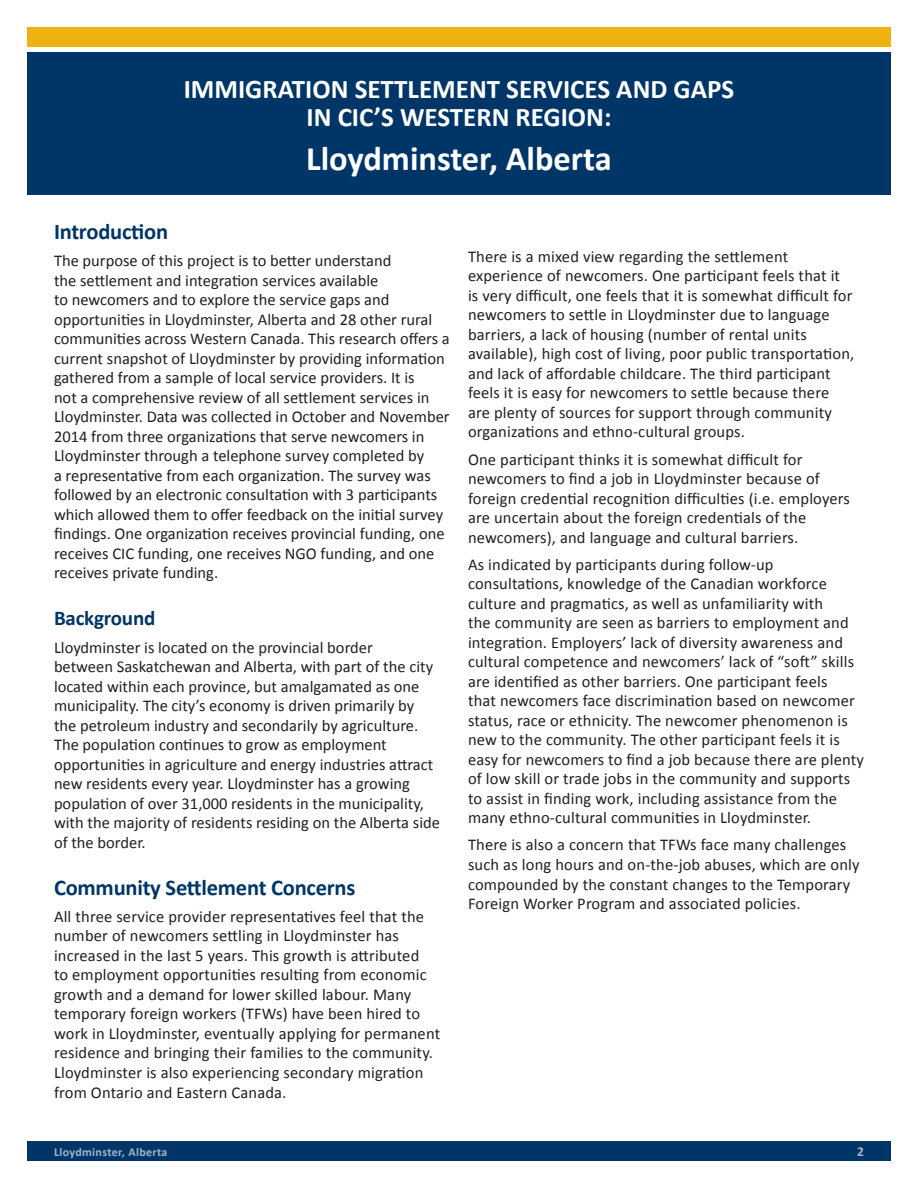
<style>
.page{position:relative;width:918px;height:1188px;background:#fff}
.page>*{position:absolute;margin:0;border:0;box-sizing:border-box;transform-origin:0 0}
.t1{font:700 34.5px "Calibri";color:#fff}
.t2{font:700 27px/28.5px "Calibri";color:#fff;text-align:center}
.t3{font:700 22.5px "Calibri";letter-spacing:-.01em;color:#003667}
.t4{font:700 21px "Calibri";letter-spacing:-.01em;color:#003667}
.t5{font:16.5px/19.5px "Calibri";color:#231f20}
.t6{font:700 13.5px "Calibri";color:#a3b3cd}
.t7{font:700 12px "Calibri";letter-spacing:.03em;color:#a3b3cd}
</style>
<div class="page">
<div style="left:27px;top:52px;width:864px;height:143px;background:#003667"></div>
<div style="left:27px;top:27px;width:864px;height:19px;background:#efb211"></div>
<div style="left:27px;top:1142px;width:864px;height:19px;background:#003667"></div>
<h2 class="t2" style="left:184px;top:75px;width:552px">IMMIGRATION SETTLEMENT SERVICES AND GAPS<br>IN CIC’S WESTERN REGION:</h2>
<h1 class="t1" style="left:306px;top:137px;width:307px">Lloydminster, Alberta</h1>
<h3 class="t3" style="left:54px;top:217px;width:116px">Introduction</h3>
<p class="t5" style="left:54px;top:251px;width:397px">The purpose of this project is to better understand<br>the settlement and integration services available<br>to newcomers and to explore the service gaps and opportunities in Lloydminster, Alberta and 28 other rural communities across Western Canada. This research offers a current snapshot of Lloydminster by providing information gathered from a sample of local service providers. It is<br>not a comprehensive review of all settlement services in Lloydminster. Data was collected in October and November 2014 from three organizations that serve newcomers in Lloydminster through a telephone survey completed by<br>a representative from each organization. The survey was followed by an electronic consultation with 3 participants which allowed them to offer feedback on the initial survey findings. One organization receives provincial funding, one receives CIC funding, one receives NGO funding, and one receives private funding.</p>
<p class="t4" style="left:54px;top:605px;width:103px">Background</p>
<p class="t5" style="left:54px;top:637px;width:388px">Lloydminster is located on the provincial border<br>between Saskatchewan and Alberta, with part of the city located within each province, but amalgamated as one municipality. The city’s economy is driven primarily by the petroleum industry and secondarily by agriculture.<br>The population continues to grow as employment opportunities in agriculture and energy industries attract new residents every year. Lloydminster has a growing population of over 31,000 residents in the municipality, with the majority of residents residing on the Alberta side of the border.</p>
<h3 class="t3" style="left:54px;top:873px;width:303px">Community Settlement Concerns</h3>
<p class="t5" style="left:54px;top:907px;width:388px">All three service provider representatives feel that the number of newcomers settling in Lloydminster has increased in the last 5 years. This growth is attributed<br>to employment opportunities resulting from economic growth and a demand for lower skilled labour. Many temporary foreign workers (TFWs) have been hired to work in Lloydminster, eventually applying for permanent residence and bringing their families to the community.<br>Lloydminster is also experiencing secondary migration from Ontario and Eastern Canada.</p>
<p class="t5" style="left:468px;top:247px;width:388px">There is a mixed view regarding the settlement experience of newcomers. One participant feels that it is very difficult, one feels that it is somewhat difficult for newcomers to settle in Lloydminster due to language barriers, a lack of housing (number of rental units available), high cost of living, poor public transportation, and lack of affordable childcare. The third participant feels it is easy for newcomers to settle because there are plenty of sources for support through community organizations and ethno-cultural groups.</p>
<p class="t5" style="left:468px;top:449px;width:383px">One participant thinks it is somewhat difficult for newcomers to find a job in Lloydminster because of foreign credential recognition difficulties (i.e. employers are uncertain about the foreign credentials of the newcomers), and language and cultural barriers.</p>
<p class="t5" style="left:468px;top:555px;width:397px">As indicated by participants during follow-up consultations, knowledge of the Canadian workforce culture and pragmatics, as well as unfamiliarity with<br>the community are seen as barriers to employment and integration. Employers’ lack of diversity awareness and cultural competence and newcomers’ lack of “soft” skills are identified as other barriers. One participant feels<br>that newcomers face discrimination based on newcomer status, race or ethnicity. The newcomer phenomenon is new to the community. The other participant feels it is easy for newcomers to find a job because there are plenty of low skill or trade jobs in the community and supports to assist in finding work, including assistance from the many ethno-cultural communities in Lloydminster.</p>
<p class="t5" style="left:468px;top:835px;width:393px">There is also a concern that TFWs face many challenges such as long hours and on-the-job abuses, which are only compounded by the constant changes to the Temporary Foreign Worker Program and associated policies.</p>
<p class="t7" style="left:54px;top:1144px;width:115px">Lloydminster, Alberta</p>
<p class="t6" style="left:857px;top:1143px;width:8px">2</p>
</div>
